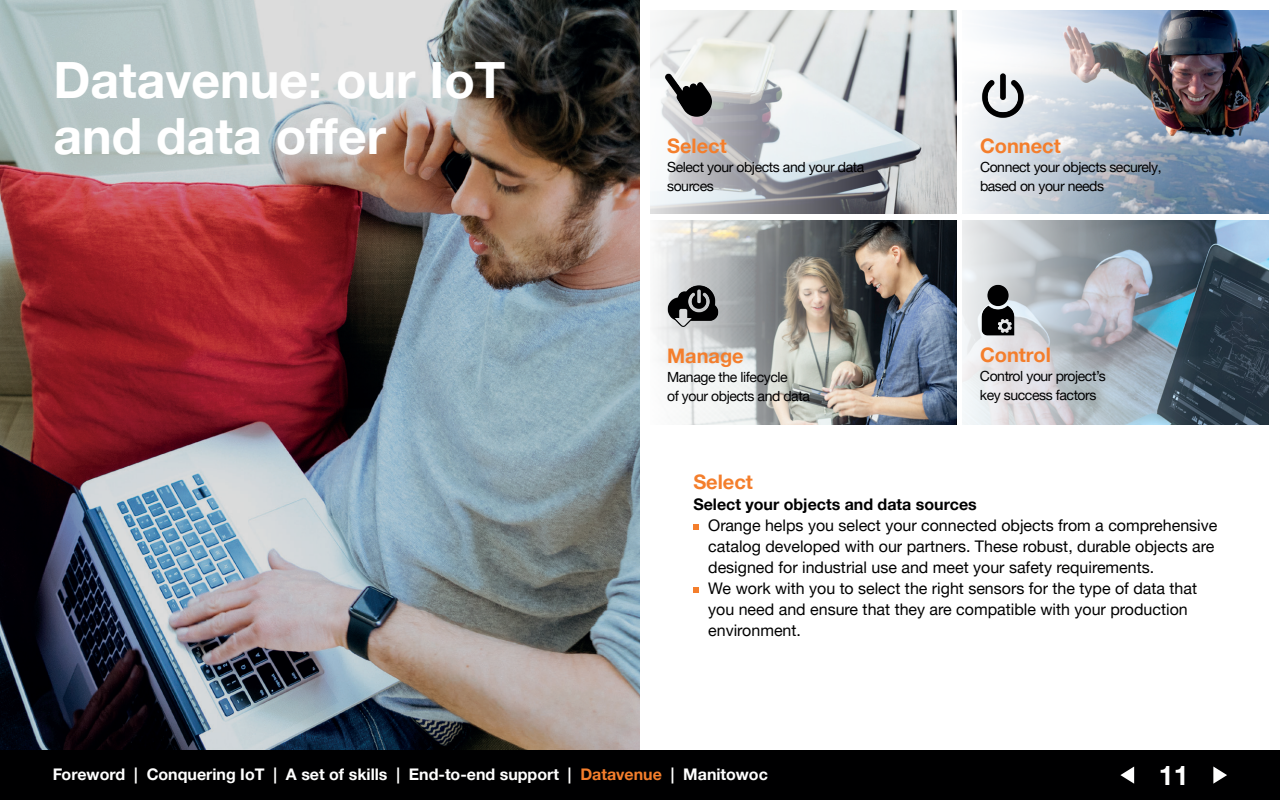
<style>
.page{position:relative;width:1280px;height:800px;background:#fff}
.page>*{position:absolute;margin:0;border:0;box-sizing:border-box;transform-origin:0 0}
.t1{font:700 50px/56px "Helvetica Neue";color:#fff}
.t2{font:700 27px "Helvetica Neue";color:#fff}
.t3{font:700 20px "Helvetica Neue";color:#f47e2c}
.t4{font:16px/21px "Helvetica Neue";color:#000001}
.t5{font:700 16px "Helvetica Neue";color:#fff}
.t6{font:700 16px "Helvetica Neue";color:#000001}
.t7{font:14px/19px "Helvetica Neue";letter-spacing:-.03em;color:#000001}
.s1{color:#f47e2c}
</style>
<div class="page">
<div style="left:0;top:750px;width:1280px;height:50px;background:#000001"></div>
<svg style="left:1120px;top:767px;width:14px;height:17px"></svg>
<svg style="left:1213px;top:767px;width:14px;height:17px"></svg>
<img style="left:0;top:0;width:640px;height:750px">
<svg style="left:693px;top:524px;width:6px;height:6px"></svg>
<svg style="left:693px;top:587px;width:6px;height:6px"></svg>
<img style="left:655px;top:220px;width:301px;height:204px">
<img style="left:664px;top:273px;width:59px;height:59px">
<img style="left:963px;top:10px;width:306px;height:204px">
<img style="left:973px;top:68px;width:59px;height:59px">
<img style="left:650px;top:10px;width:306px;height:204px">
<img style="left:659px;top:66px;width:58px;height:58px">
<img style="left:963px;top:220px;width:306px;height:204px">
<img style="left:969px;top:281px;width:59px;height:59px">
<h1 class="t1" style="left:54px;top:52px;width:453px">Datavenue: our IoT and data offer</h1>
<p class="t3" style="left:667px;top:133px;width:61px">Select</p>
<p class="t7" style="left:667px;top:157px;width:199px">Select your objects and your data sources</p>
<p class="t3" style="left:667px;top:344px;width:78px">Manage</p>
<p class="t7" style="left:667px;top:367px;width:144px">Manage the lifecycle<br>of your objects and data</p>
<p class="t3" style="left:980px;top:133px;width:82px">Connect</p>
<p class="t7" style="left:980px;top:157px;width:183px">Connect your objects securely, based on your needs</p>
<p class="t3" style="left:980px;top:342px;width:72px">Control</p>
<p class="t7" style="left:980px;top:366px;width:127px">Control your project’s key success factors</p>
<p class="t3" style="left:693px;top:470px;width:61px">Select</p>
<p class="t6" style="left:693px;top:495px;width:285px">Select your objects and data sources</p>
<p class="t4" style="left:708px;top:515px;width:511px">Orange helps you select your connected objects from a comprehensive catalog developed with our partners. These robust, durable objects are designed for industrial use and meet your safety requirements.<br>We work with you to select the right sensors for the type of data that you need and ensure that they are compatible with your production environment.</p>
<p class="t5" style="left:53px;top:764px;width:717px">Foreword | Conquering IoT | A set of skills | End-to-end support | <span class="s1">Datavenue</span> | Manitowoc</p>
<h2 class="t2" style="left:1159px;top:759px;width:32px">11</h2>
</div>
